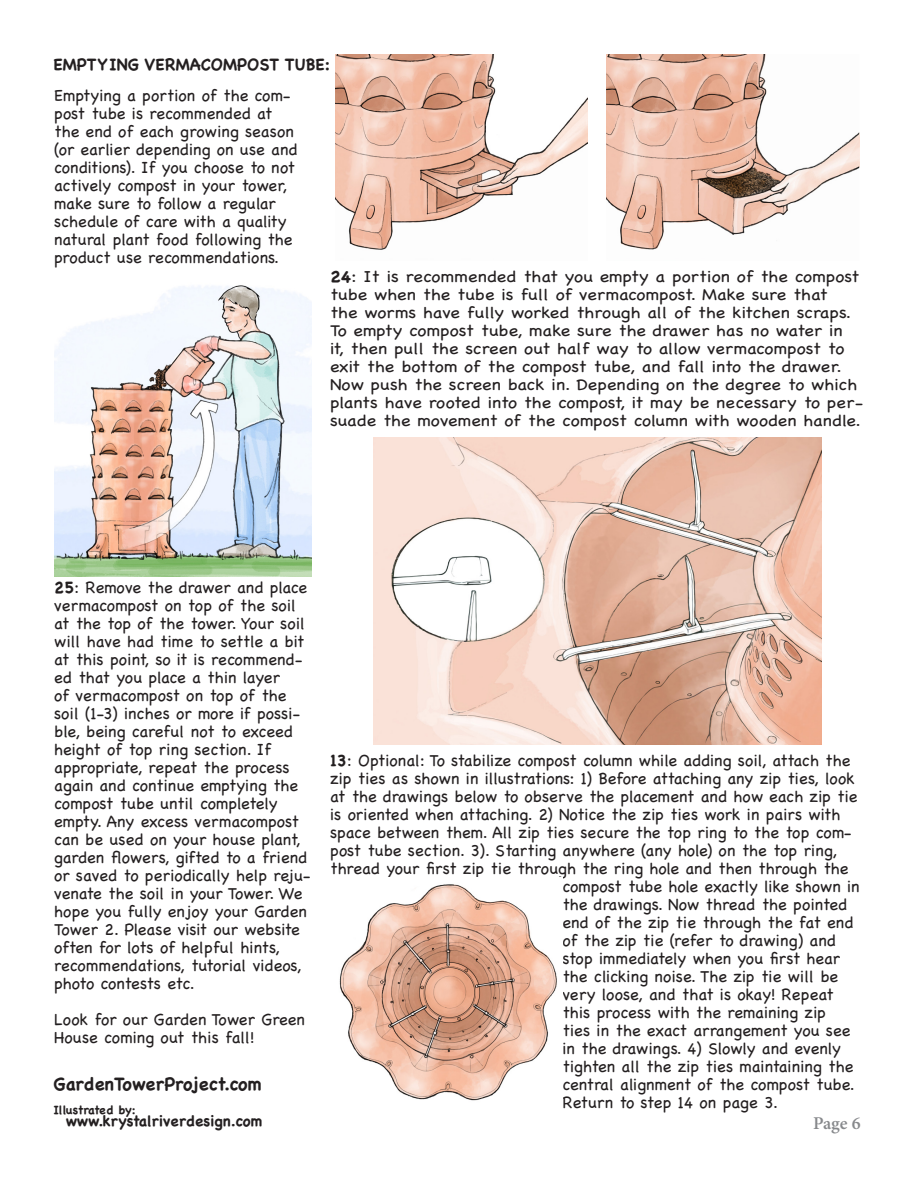
<style>
.page{position:relative;width:918px;height:1188px;background:#fff}
.page>*{position:absolute;margin:0;border:0;box-sizing:border-box;transform-origin:0 0}
.t1{font:700 18px "Chalkboard";color:#231f20}
.t2{font:600 18px "Minion Pro";color:#87898c}
.t3{font:16.5px/18px "Chalkboard";color:#231f20}
.t4{font:700 16.5px "Chalkboard";color:#231f20}
.t5{font:16.2px/18px "Chalkboard";color:#231f20;scale:1.11 1}
.t6{font:700 15px "Chalkboard";color:#231f20}
.t7{font:700 12px "Chalkboard";letter-spacing:-.03em;color:#231f20}
.s1{font-weight:700}
</style>
<div class="page">
<img style="left:335px;top:54px;width:253px;height:196px">
<img style="left:606px;top:54px;width:253px;height:196px">
<img style="left:54px;top:285px;width:258px;height:291px">
<img style="left:339px;top:884px;width:218px;height:217px">
<img style="left:373px;top:437px;width:448px;height:308px">
<p class="t4" style="left:53px;top:55px;width:278px">EMPTYING VERMACOMPOST TUBE:</p>
<p class="t3" style="left:54px;top:86px;width:245px">Emptying a portion of the com&shy;post tube is recommended at the end of each growing season (or earlier depending on use and conditions). If you choose to not actively compost in your tower, make sure to follow a regular schedule of care with a quality natural plant food following the product use recommendations.</p>
<p class="t5" style="left:330px;top:268px;width:482px"><span class="s1">24</span>: It is recommended that you empty a portion of the compost tube when the tube is full of vermacompost. Make sure that<br>the worms have fully worked through all of the kitchen scraps.<br>To empty compost tube, make sure the drawer has no water in<br>it, then pull the screen out half way to allow vermacompost to exit the bottom of the compost tube, and fall into the drawer.<br>Now push the screen back in. Depending on the degree to which plants have rooted into the compost, it may be necessary to per&shy;suade the movement of the compost column with wooden handle.</p>
<p class="t3" style="left:54px;top:578px;width:258px"><span class="s1">25</span>: Remove the drawer and place vermacompost on top of the soil at the top of the tower. Your soil will have had time to settle a bit at this point, so it is recommend&shy;ed that you place a thin layer<br>of vermacompost on top of the soil (1-3) inches or more if possi&shy;ble, being careful not to exceed height of top ring section. If appropriate, repeat the process again and continue emptying the compost tube until completely empty. Any excess vermacompost can be used on your house plant, garden flowers, gifted to a friend or saved to periodically help reju&shy;venate the soil in your Tower. We hope you fully enjoy your Garden<br>Tower 2. Please visit our website often for lots of helpful hints, recommendations, tutorial videos, photo contests etc.</p>
<p class="t3" style="left:54px;top:1010px;width:252px">Look for our Garden Tower Green<br>House coming out this fall!</p>
<p class="t1" style="left:53px;top:1074px;width:210px">GardenTowerProject.com</p>
<p class="t7" style="left:53px;top:1103px;width:84px">Illustrated by:</p>
<p class="t6" style="left:66px;top:1112px;width:198px">www.krystalriverdesign.com</p>
<p class="t3" style="left:330px;top:751px;width:522px"><span class="s1">13</span>: Optional: To stabilize compost column while adding soil, attach the</p>
<p class="t3" style="left:330px;top:769px;width:526px">zip ties as shown in illustrations: 1) Before attaching any zip ties, look</p>
<p class="t3" style="left:330px;top:787px;width:529px">at the drawings below to observe the placement and how each zip tie</p>
<p class="t3" style="left:330px;top:805px;width:512px">is oriented when attaching. 2) Notice the zip ties work in pairs with</p>
<p class="t3" style="left:330px;top:823px;width:523px">space between them. All zip ties secure the top ring to the top com-</p>
<p class="t3" style="left:330px;top:841px;width:508px">post tube section. 3). Starting anywhere (any hole) on the top ring,</p>
<p class="t3" style="left:330px;top:859px;width:520px">thread your first zip tie through the ring hole and then through the</p>
<p class="t3" style="left:562px;top:877px;width:299px">compost tube hole exactly like shown in</p>
<p class="t3" style="left:562px;top:895px;width:286px">the drawings. Now thread the pointed</p>
<p class="t3" style="left:562px;top:913px;width:293px">end of the zip tie through the fat end</p>
<p class="t3" style="left:562px;top:931px;width:275px">of the zip tie (refer to drawing) and</p>
<p class="t3" style="left:562px;top:949px;width:279px">stop immediately when you first hear</p>
<p class="t3" style="left:562px;top:967px;width:277px">the clicking noise. The zip tie will be</p>
<p class="t3" style="left:562px;top:985px;width:273px">very loose, and that is okay! Repeat</p>
<p class="t3" style="left:562px;top:1003px;width:265px">this process with the remaining zip</p>
<p class="t3" style="left:562px;top:1021px;width:290px">ties in the exact arrangement you see</p>
<p class="t3" style="left:562px;top:1039px;width:280px">in the drawings. 4) Slowly and evenly</p>
<p class="t3" style="left:562px;top:1057px;width:293px">tighten all the zip ties maintaining the</p>
<p class="t3" style="left:562px;top:1075px;width:294px">central alignment of the compost tube.</p>
<p class="t3" style="left:562px;top:1093px;width:217px">Return to step 14 on page 3.</p>
<p class="t2" style="left:813px;top:1111px;width:49px">Page 6</p>
</div>
